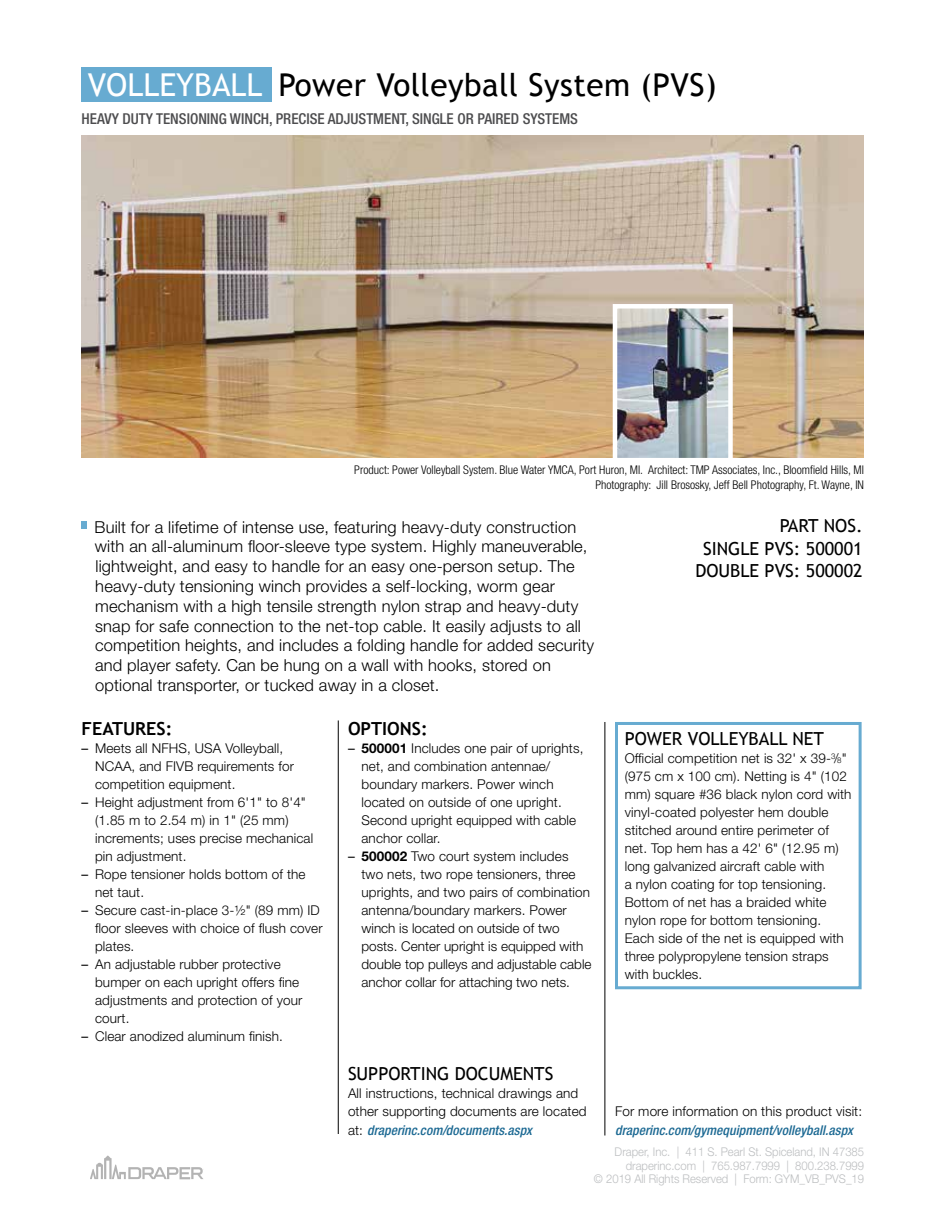
<style>
.page{position:relative;width:945px;height:1215px;background:#fff}
.page>*{position:absolute;margin:0;border:0;box-sizing:border-box;transform-origin:0 0}
.t1{font:31.5px "Trebuchet MS";letter-spacing:.015em;color:#000}
.t2{font:31.5px "Trebuchet MS";color:#fff}
.t3{font:18px/22.5px "Trebuchet MS";color:#000;text-align:right}
.t4{font:700 18px "Trebuchet MS";color:#000}
.t5{font:300 16.5px/19.8px "Helvetica Neue LT Std";letter-spacing:.01em;color:#000}
.t6{font:500 condensed 15px "Helvetica Neue LT Std";color:#4d4d4f}
.t7{font:300 13.5px/18px "Helvetica Neue LT Std";letter-spacing:.01em;color:#000}
.t8{font:italic 500 condensed 13.5px "Helvetica Neue LT Std";letter-spacing:.01em;color:#1c6993}
.t9{font:300 condensed 12px/14.4px "Helvetica Neue LT Std";color:#000;text-align:right}
.t10{font:300 12px/13.5px "Helvetica Neue LT Std";color:#bcbec0;text-align:right;scale:.94 1}
.s1{font-weight:400}
.s2{font-weight:700}
.s3{font-weight:300;font-style:normal;font-stretch:normal;color:#000}
.s4{font-size:7.8px}
</style>
<div class="page">
<div style="left:81px;top:68px;width:191px;height:34px;background:#67abd1"></div>
<svg style="left:90px;top:1155px;width:113px;height:24px"></svg>
<hr style="left:605px;top:722px;width:1px;height:414px;background:#000">
<hr style="left:338px;top:720px;width:1px;height:414px;background:#000">
<div style="left:81px;top:521px;width:6px;height:7px;background:#67abd1"></div>
<img style="left:81px;top:135px;width:783px;height:322px">
<img style="left:618px;top:309px;width:110px;height:148px">
<div style="left:613px;top:304px;width:120px;height:158px;border:4px solid #fff"></div>
<div style="left:615px;top:722px;width:247px;height:267px;border:3px solid #67abd1"></div>
<h1 class="t2" style="left:88px;top:66px;width:176px">VOLLEYBALL</h1>
<h1 class="t1" style="left:278px;top:66px;width:440px">Power Volleyball System (PVS)</h1>
<p class="t6" style="left:82px;top:110px;width:498px">HEAVY DUTY TENSIONING WINCH, PRECISE ADJUSTMENT, SINGLE OR PAIRED SYSTEMS</p>
<p class="t9" style="left:354px;top:463px;width:511px">Product: Power Volleyball System. Blue Water YMCA, Port Huron, MI. Architect: TMP Associates, Inc., Bloomfield Hills, MI<br>Photography: Jill Brososky, Jeff Bell Photography, Ft. Wayne, IN</p>
<p class="t5" style="left:95px;top:517px;width:501px">Built for a lifetime of intense use, featuring heavy-duty construction with an all-aluminum floor-sleeve type system. Highly maneuverable, lightweight, and easy to handle for an easy one-person setup. The heavy-duty tensioning winch provides a self-locking, worm gear mechanism with a high tensile strength nylon strap and heavy-duty snap for safe connection to the net-top cable. It easily adjusts to all competition heights, and includes a folding handle for added security and player safety. Can be hung on a wall with hooks, stored on optional transporter, or tucked away in a closet.</p>
<h2 class="t4" style="left:82px;top:717px;width:92px">FEATURES:</h2>
<p class="t7" style="left:95px;top:739px;width:200px;text-indent:-14px"><span class="s1">–</span> Meets all NFHS, USA Volleyball,<br>NCAA, and FIVB requirements for competition equipment.</p>
<p class="t7" style="left:95px;top:793px;width:220px;text-indent:-14px"><span class="s1">–</span> Height adjustment from 6'1" to 8'4" (1.85 m to 2.54 m) in 1" (25 mm) increments; uses precise mechanical pin adjustment.</p>
<p class="t7" style="left:95px;top:865px;width:212px;text-indent:-14px"><span class="s1">–</span> Rope tensioner holds bottom of the net taut.</p>
<p class="t7" style="left:95px;top:901px;width:229px;text-indent:-14px"><span class="s1">–</span> Secure cast-in-place 3-1/2" (89 mm) ID floor sleeves with choice of flush cover plates.</p>
<p class="t7" style="left:95px;top:955px;width:209px;text-indent:-14px"><span class="s1">–</span> An adjustable rubber protective bumper on each upright offers fine adjustments and protection of your court.</p>
<p class="t7" style="left:82px;top:1027px;width:203px"><span class="s1">–</span> Clear anodized aluminum finish.</p>
<h2 class="t4" style="left:348px;top:717px;width:81px">OPTIONS:</h2>
<p class="t7" style="left:362px;top:739px;width:223px;text-indent:-14px"><span class="s1">–</span> <span class="s2">500001</span> Includes one pair of uprights, net, and combination antennae/ boundary markers. Power winch located on outside of one upright.<br>Second upright equipped with cable anchor collar.</p>
<p class="t7" style="left:362px;top:847px;width:232px;text-indent:-14px"><span class="s1">–</span> <span class="s2">500002</span> Two court system includes two nets, two rope tensioners, three uprights, and two pairs of combination antenna/boundary markers. Power winch is located on outside of two posts. Center upright is equipped with double top pulleys and adjustable cable anchor collar for attaching two nets.</p>
<h2 class="t3" style="left:348px;top:1062px;width:207px">SUPPORTING DOCUMENTS</h2>
<p class="t7" style="left:348px;top:1083px;width:240px">All instructions, technical drawings and other supporting documents are located</p>
<p class="t8" style="left:348px;top:1122px;width:186px"><span class="s3">at:</span> draperinc.com/documents.aspx</p>
<h2 class="t3" style="left:695px;top:515px;width:169px">PART NOS.<br>SINGLE PVS: 500001<br>DOUBLE PVS: 500002</h2>
<h2 class="t3" style="left:625px;top:728px;width:201px">POWER VOLLEYBALL NET</h2>
<p class="t7" style="left:625px;top:749px;width:228px">Official competition net is 32' x 39-<sup>3</sup>/<span class="s4">8</span>" (975 cm x 100 cm). Netting is 4" (102 mm) square #36 black nylon cord with vinyl-coated polyester hem double stitched around entire perimeter of net. Top hem has a 42' 6" (12.95 m) long galvanized aircraft cable with<br>a nylon coating for top tensioning.<br>Bottom of net has a braided white nylon rope for bottom tensioning.<br>Each side of the net is equipped with three polypropylene tension straps with buckles.</p>
<p class="t7" style="left:615px;top:1102px;width:249px">For more information on this product visit:</p>
<p class="t8" style="left:615px;top:1123px;width:239px">draperinc.com/gymequipment/volleyball.aspx</p>
<p class="t10" style="left:594px;top:1145px;width:289px">Draper, Inc. | 411 S. Pearl St. Spiceland, IN 47385 draperinc.com | 765.987.7999 | 800.238.7999<br>© 2019 All Rights Reserved | Form: GYM_VB_PVS_19</p>
</div>
